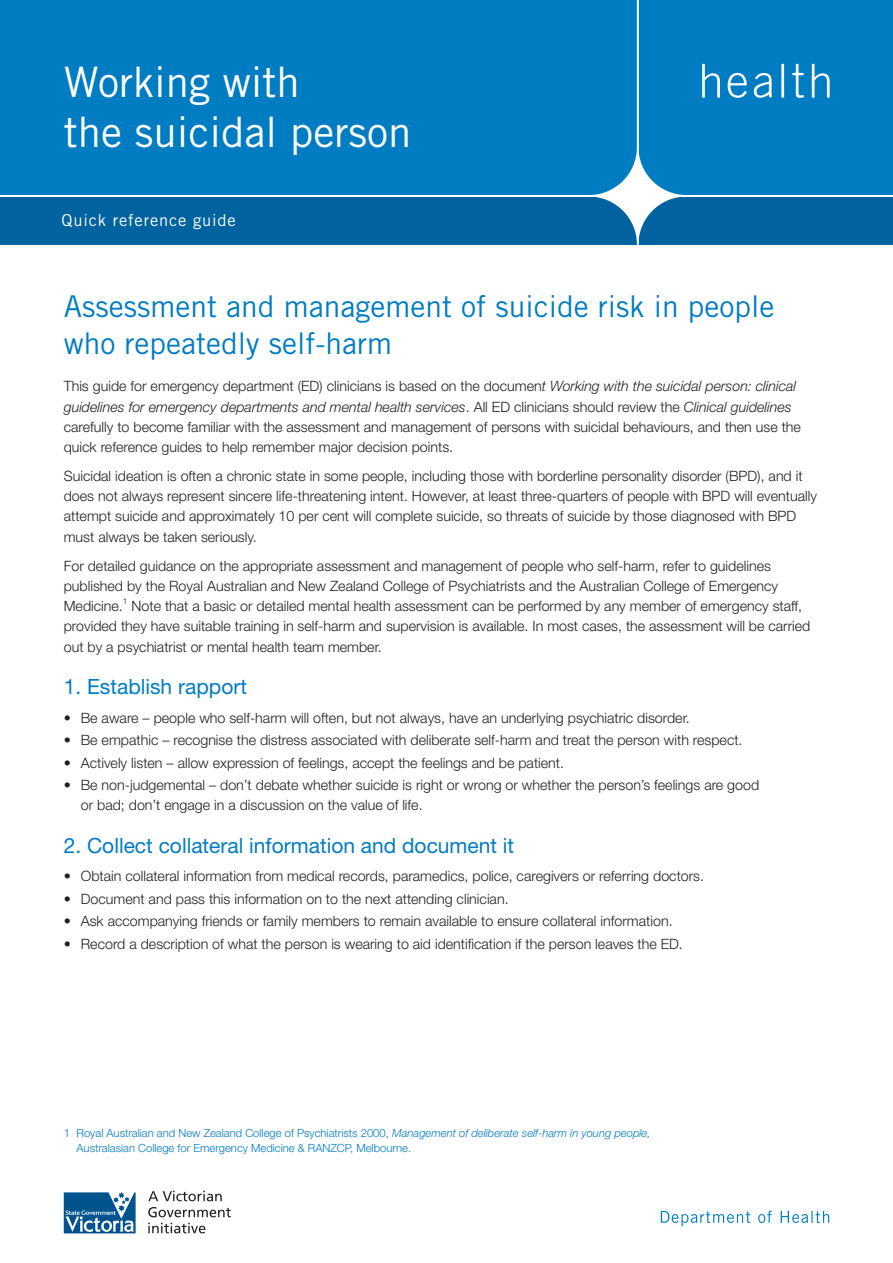
<style>
.page{position:relative;width:893px;height:1263px;background:#fff}
.page>*{position:absolute;margin:0;border:0;box-sizing:border-box;transform-origin:0 0}
.t1{font:42px/49.5px "Trade Gothic LT";color:#fff}
.Heading_1{font:30px/37.5px "Trade Gothic LT";color:#007cc2}
.Heading_2{font:21px "Helvetica Neue LT";color:#007cc2}
.t2{font:16.5px "Trade Gothic LT";letter-spacing:.05em;color:#fff}
.Body_Copy{font:300 14.25px/20.2px "Helvetica Neue LT";color:#231f20}
.Body_Bullet{font:300 14.25px "Helvetica Neue LT";color:#231f20}
.Body_Bullet_Last{font:300 14.25px/20.2px "Helvetica Neue LT";color:#231f20}
.Footnote{font:300 11.25px/15px "Helvetica Neue LT";color:#007cc2}
.Body_Copy-2{font:300 8.25px "Helvetica Neue LT";color:#231f20}
.s1{font-style:italic}
</style>
<div class="page">
<svg style="left:661px;top:1211px;width:168px;height:15px"></svg>
<svg style="left:0;top:0;width:893px;height:245px;background:#0579bc"></svg>
<svg style="left:64px;top:1192px;width:72px;height:41px;background:#427faa"></svg>
<svg style="left:148px;top:1191px;width:74px;height:10px"></svg>
<svg style="left:148px;top:1207px;width:83px;height:10px"></svg>
<svg style="left:148px;top:1223px;width:57px;height:10px"></svg>
<p class="t1" style="left:64px;top:57px;width:349px">Working with<br>the suicidal person</p>
<p class="t2" style="left:62px;top:211px;width:176px">Quick reference guide</p>
<p class="Heading_1" style="left:64px;top:287px;width:712px">Assessment and management of suicide risk in people who repeatedly self-harm</p>
<p class="Body_Copy" style="left:64px;top:376px;width:739px">This guide for emergency department (ED) clinicians is based on the documen<span class="s1">t Working with the suicidal person: clinical guidelines for emergency departments and mental health services</span>. All ED clinicians should review the <span class="s1">Clinical guidelines </span>carefully to become familiar with the assessment and management of persons with suicidal behaviours, and then use the quick reference guides to help remember major decision points.</p>
<p class="Body_Copy" style="left:64px;top:465px;width:755px">Suicidal ideation is often a chronic state in some people, including those with borderline personality disorder (BPD), and it does not always represent sincere life-threatening intent. However, at least three-quarters of people with BPD will eventually attempt suicide and approximately 10 per cent will complete suicide, so threats of suicide by those diagnosed with BPD must always be taken seriously.</p>
<p class="Body_Copy" style="left:64px;top:555px;width:716px">For detailed guidance on the appropriate assessment and management of people who self-harm, refer to guidelines published by the Royal Australian and New Zealand College of Psychiatrists and the Australian College of Emergency<br>Medicine.</p>
<p class="Body_Copy-2" style="left:123px;top:596px;width:6px">1</p>
<p class="Body_Copy" style="left:64px;top:595px;width:748px;text-indent:68px">Note that a basic or detailed mental health assessment can be performed by any member of emergency staff, provided they have suitable training in self-harm and supervision is available. In most cases, the assessment will be carried out by a psychiatrist or mental health team member.</p>
<p class="Heading_2" style="left:64px;top:674px;width:185px">1. Establish rapport</p>
<p class="Body_Bullet" style="left:64px;top:709px;width:627px">• Be aware – people who self-harm will often, but not always, have an underlying psychiatric disorder.</p>
<p class="Body_Bullet" style="left:64px;top:731px;width:680px">• Be empathic – recognise the distress associated with deliberate self-harm and treat the person with respect.</p>
<p class="Body_Bullet" style="left:64px;top:754px;width:502px">• Actively listen – allow expression of feelings, accept the feelings and be patient.</p>
<p class="Body_Bullet_Last" style="left:81px;top:774px;width:680px;text-indent:-17px">• Be non-judgemental – don’t debate whether suicide is right or wrong or whether the person’s feelings are good or bad; don’t engage in a discussion on the value of life.</p>
<p class="Heading_2" style="left:64px;top:833px;width:452px">2. Collect collateral information and document it</p>
<p class="Body_Bullet" style="left:64px;top:868px;width:642px">• Obtain collateral information from medical records, paramedics, police, caregivers or referring doctors.</p>
<p class="Body_Bullet" style="left:64px;top:890px;width:446px">• Document and pass this information on to the next attending clinician.</p>
<p class="Body_Bullet" style="left:64px;top:912px;width:610px">• Ask accompanying friends or family members to remain available to ensure collateral information.</p>
<p class="Body_Bullet_Last" style="left:64px;top:933px;width:621px">• Record a description of what the person is wearing to aid identification if the person leaves the ED.</p>
<p class="Footnote" style="left:77px;top:1126px;width:575px;text-indent:-13px">1 Royal Australian and New Zealand College of Psychiatrists 2000, <span class="s1">Management of deliberate self-harm in young people,<br></span>Australasian College for Emergency Medicine &amp; RANZCP, Melbourne.</p>
</div>
